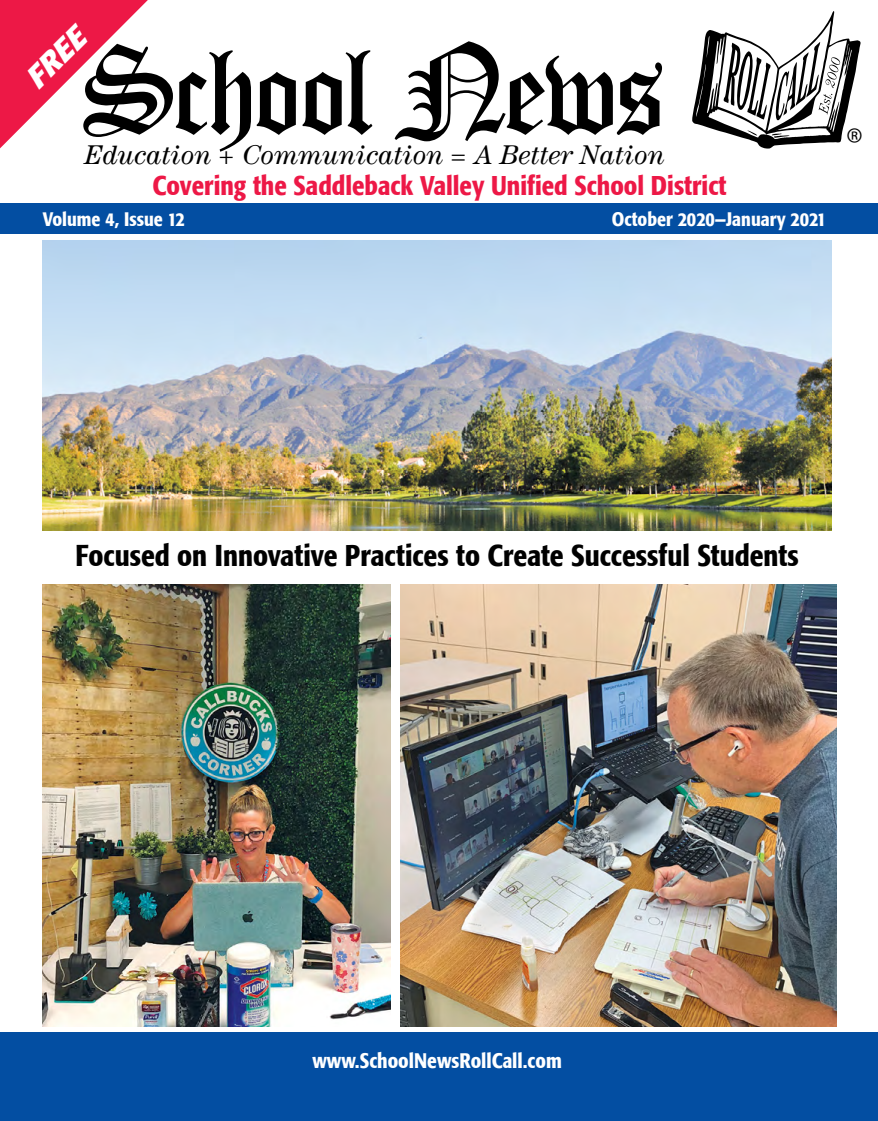
<style>
.page{position:relative;width:878px;height:1121px;background:#fff}
.page>*{position:absolute;margin:0;border:0;box-sizing:border-box;transform-origin:0 0}
.t1{font:31.65px "Myriad";color:#000}
.t2{font:italic 700 31.05px "Formata";color:#fff}
.t3{font:500 condensed 30px "Formata";color:#000}
.t4{font:italic 27.15px "Century LT";color:#000}
.t5{font:500 condensed 27px "Formata";color:#ed1846}
.t6{font:500 condensed 21px "Formata";color:#fff}
.t7{font:500 condensed 19.5px "Formata";color:#fff}
</style>
<div class="page">
<div style="left:0;top:203px;width:878px;height:31px;background:#034ea2"></div>
<div style="left:0;top:1032px;width:878px;height:88px;background:#034ea2"></div>
<img style="left:43px;top:584px;width:347px;height:442px">
<svg style="left:302px;top:50px;width:70px;height:85px"></svg>
<svg style="left:394px;top:41px;width:268px;height:100px"></svg>
<svg style="left:692px;top:11px;width:168px;height:138px"></svg>
<svg style="left:0;top:0;width:296px;height:152px"></svg>
<img style="left:401px;top:584px;width:435px;height:442px">
<img style="left:43px;top:241px;width:788px;height:289px">
<p class="t2" style="left:17px;top:69px;width:73px;rotate:-45deg">FREE</p>
<p class="t4" style="left:85px;top:139px;width:581px">Education + Communication = A Better Nation</p>
<p class="t5" style="left:152px;top:169px;width:575px">Covering the Saddleback Valley Unified School District</p>
<p class="t7" style="left:43px;top:207px;width:143px">Volume 4, Issue 12</p>
<p class="t7" style="left:612px;top:207px;width:216px">October 2020—January 2021</p>
<p class="t1" style="left:846px;top:124px;width:18px">®</p>
<p class="t3" style="left:76px;top:537px;width:724px">Focused on Innovative Practices to Create Successful Students</p>
<p class="t6" style="left:312px;top:1048px;width:251px">www.SchoolNewsRollCall.com</p>
</div>
